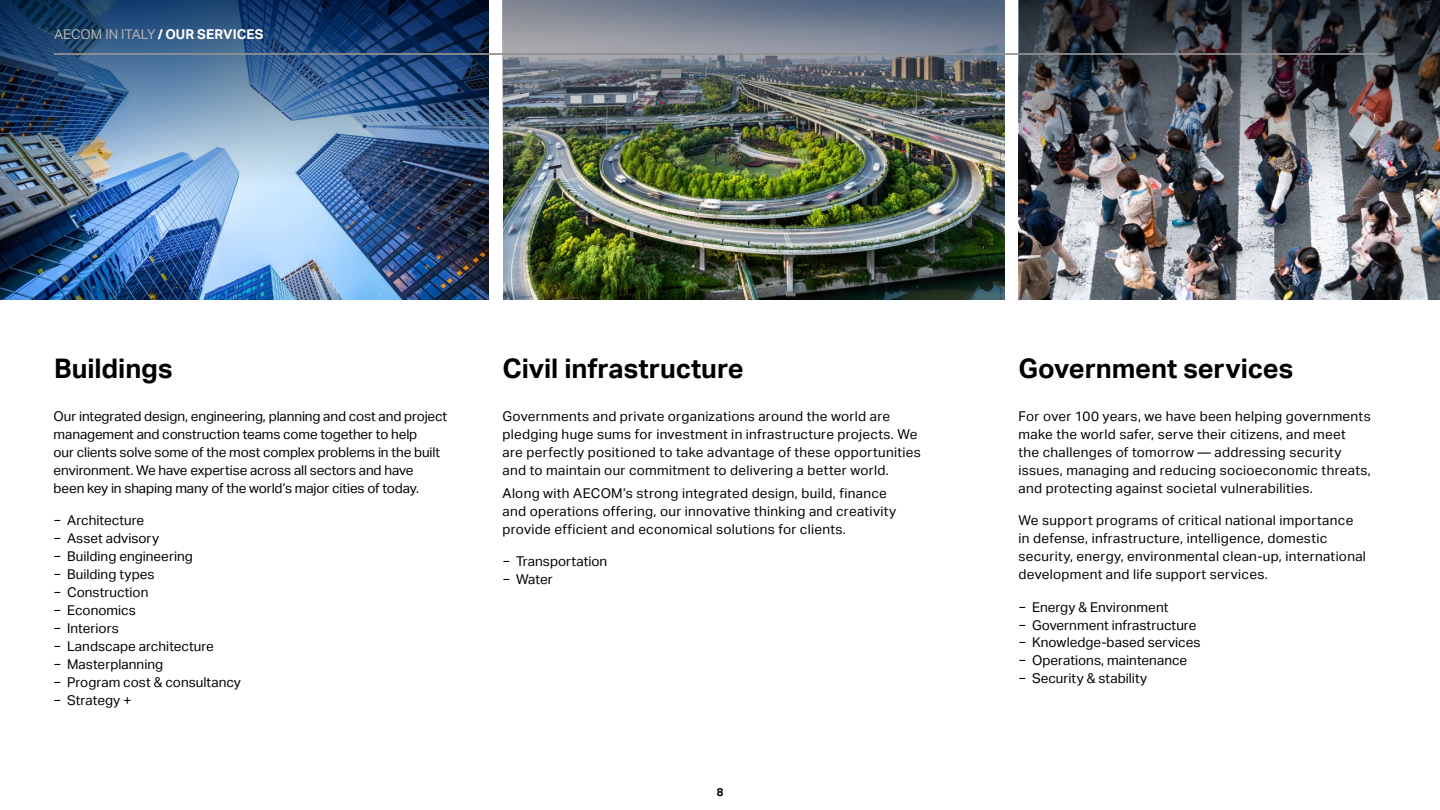
<style>
.page{position:relative;width:1440px;height:810px;background:#fff}
.page>*{position:absolute;margin:0;border:0;box-sizing:border-box;transform-origin:0 0}
.t1{font:700 27px "AECOM Sans";letter-spacing:-.005em;color:#000}
.t2{font:13.5px/18px "AECOM Sans";letter-spacing:.02em;color:#000101}
.t3{font:13.5px/18px "AECOM Sans";color:#000101}
.t4{font:13.5px/18px "AECOM Sans";letter-spacing:-.01em;color:#000101}
.t5{font:13.5px "AECOM Sans";color:#b3b3b3}
.t6{font:700 11.25px "AECOM Sans";color:#000}
.s1{font-weight:700;color:#fff}
</style>
<div class="page">
<img style="left:0;top:189px;width:488px;height:111px">
<img style="left:503px;top:189px;width:502px;height:111px">
<img style="left:1018px;top:0;width:422px;height:300px">
<img style="left:0;top:0;width:489px;height:189px">
<img style="left:502px;top:0;width:503px;height:189px">
<img style="left:1019px;top:0;width:421px;height:189px">
<hr style="left:54px;top:54px;width:1332px;height:1px;background:#fff">
<p class="t5" style="left:54px;top:26px;width:211px">AECOM IN ITALY <span class="s1">/ OUR SERVICES</span></p>
<h1 class="t1" style="left:54px;top:353px;width:120px">Buildings</h1>
<h1 class="t1" style="left:502px;top:353px;width:243px">Civil infrastructure</h1>
<p class="t2" style="left:502px;top:407px;width:420px">Governments and private organizations around the world are pledging huge sums for investment in infrastructure projects. We are perfectly positioned to take advantage of these opportunities and to maintain our commitment to delivering a better world.</p>
<p class="t2" style="left:502px;top:484px;width:395px">Along with AECOM’s strong integrated design, build, finance and operations offering, our innovative thinking and creativity provide efficient and economical solutions for clients.</p>
<p class="t3" style="left:502px;top:552px;width:106px">− Transportation − Water</p>
<p class="t4" style="left:54px;top:407px;width:395px">Our integrated design, engineering, planning and cost and project management and construction teams come together to help<br>our clients solve some of the most complex problems in the built environment. We have expertise across all sectors and have been key in shaping many of the world’s major cities of today.</p>
<p class="t3" style="left:54px;top:512px;width:189px">− Architecture<br>− Asset advisory<br>− Building engineering<br>− Building types<br>− Construction<br>− Economics<br>− Interiors<br>− Landscape architecture<br>− Masterplanning<br>− Program cost &amp; consultancy − Strategy +</p>
<p class="t6" style="left:717px;top:785px;width:8px">8</p>
<h1 class="t1" style="left:1018px;top:353px;width:276px">Government services</h1>
<p class="t2" style="left:1018px;top:407px;width:354px">For over 100 years, we have been helping governments make the world safer, serve their citizens, and meet<br>the challenges of tomorrow — addressing security issues, managing and reducing socioeconomic threats, and protecting against societal vulnerabilities.</p>
<p class="t2" style="left:1018px;top:512px;width:349px">We support programs of critical national importance in defense, infrastructure, intelligence, domestic security, energy, environmental clean-up, international development and life support services.</p>
<p class="t3" style="left:1018px;top:598px;width:183px">− Energy &amp; Environment<br>− Government infrastructure − Knowledge-based services − Operations, maintenance<br>− Security &amp; stability</p>
</div>
